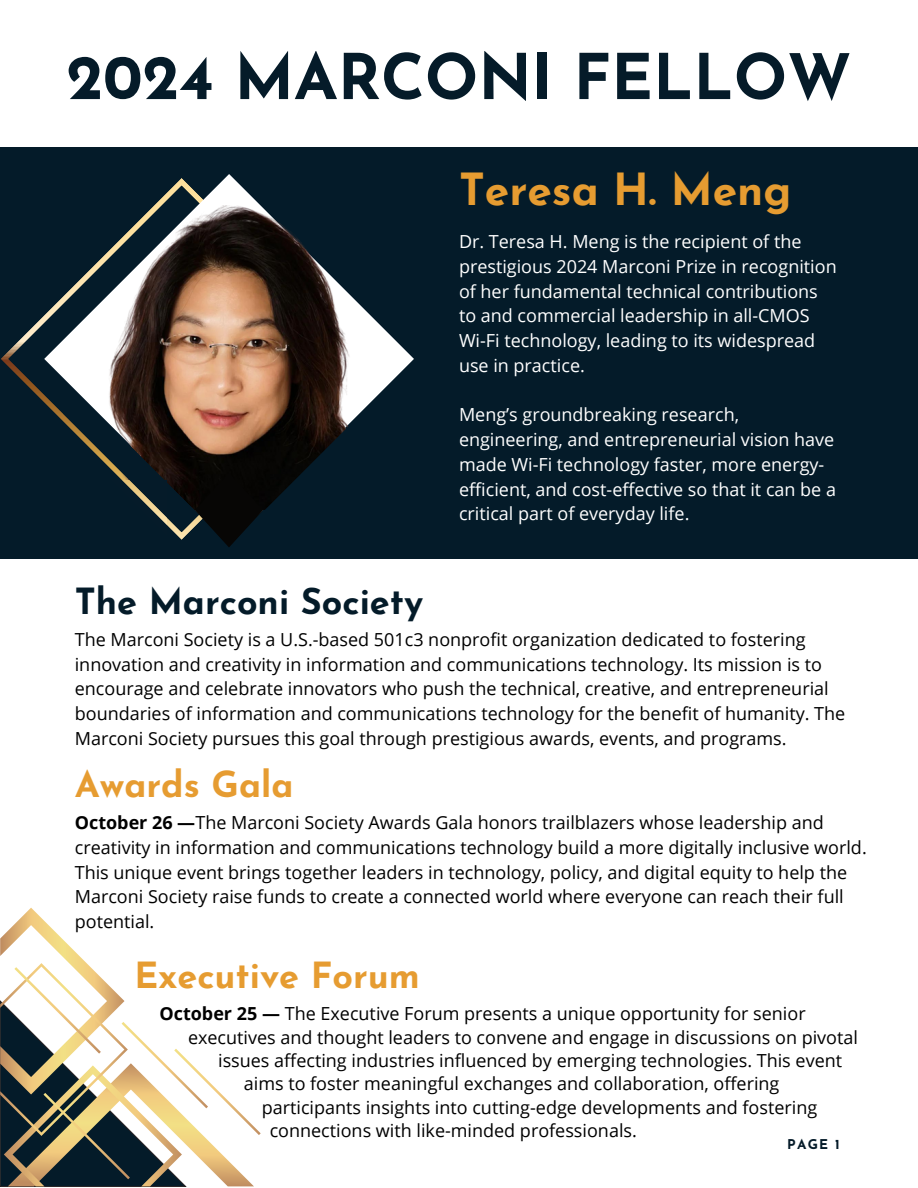
<style>
.page{position:relative;width:918px;height:1188px;background:#fff}
.page>*{position:absolute;margin:0;border:0;box-sizing:border-box;transform-origin:0 0}
.t1{font:700 62.85px "Josefin Sans";color:#051b29}
.t2{font:700 44.25px "Josefin Sans";color:#e69c31}
.t3{font:700 36px "Josefin Sans";color:#e69c31}
.t4{font:700 36px "Josefin Sans";color:#041b29}
.t5{font:18px/24.8px "Open Sans";color:#000}
.t6{font:18px/24.8px "Open Sans";color:#fff}
.t7{font:700 13.5px "Josefin Sans";color:#051b29}
.s1{font-weight:700}
</style>
<div class="page">
<div style="left:0;top:147px;width:918px;height:415px;background:#041b29"></div>
<svg style="left:0;top:908px;width:261px;height:279px"></svg>
<svg style="left:154px;top:174px;width:107px;height:32px"></svg>
<img style="left:24px;top:206px;width:390px;height:190px">
<svg style="left:0;top:396px;width:423px;height:164px"></svg>
<div style="left:0;top:481px;width:167px;height:47px;background:#041b29"></div>
<div style="left:0;top:560px;width:918px;height:43px;background:#fff"></div>
<h4 class="t1" style="left:66px;top:52px;width:787px">2024 MARCONI FELLOW</h4>
<h3 class="t4" style="left:75px;top:587px;width:350px">The Marconi Society</h3>
<p class="t2" style="left:459px;top:171px;width:334px">Teresa H. Meng</p>
<h2 class="t6" style="left:459px;top:229px;width:379px">Dr. Teresa H. Meng is the recipient of the prestigious 2024 Marconi Prize in recognition of her fundamental technical contributions to and commercial leadership in all-CMOS Wi-Fi technology, leading to its widespread use in practice.</h2>
<h4 class="t6" style="left:459px;top:402px;width:379px">Meng’s groundbreaking research, engineering, and entrepreneurial vision have made Wi-Fi technology faster, more energy&shy;efficient, and cost-effective so that it can be a critical part of everyday life.</h4>
<p class="t5" style="left:75px;top:627px;width:772px">The Marconi Society is a U.S.-based 501c3 nonprofit organization dedicated to fostering innovation and creativity in information and communications technology. Its mission is to encourage and celebrate innovators who push the technical, creative, and entrepreneurial boundaries of information and communications technology for the benefit of humanity. The Marconi Society pursues this goal through prestigious awards, events, and programs.</p>
<h4 class="t3" style="left:75px;top:770px;width:220px">Awards Gala</h4>
<h1 class="t5" style="left:75px;top:810px;width:794px"><span class="s1">October 26 —</span>The Marconi Society Awards Gala honors trailblazers whose leadership and creativity in information and communications technology build a more digitally inclusive world.<br>This unique event brings together leaders in technology, policy, and digital equity to help the Marconi Society raise funds to create a connected world where everyone can reach their full potential.</h1>
<h3 class="t3" style="left:135px;top:961px;width:287px">Executive Forum</h3>
<h4 class="t5" style="left:159px;top:1001px;width:648px"><span class="s1">October 25 —</span> The Executive Forum presents a unique opportunity for senior</h4>
<p class="t5" style="left:188px;top:1024px;width:671px">executives and thought leaders to convene and engage in discussions on pivotal</p>
<h3 class="t5" style="left:218px;top:1048px;width:626px">issues affecting industries influenced by emerging technologies. This event</h3>
<h4 class="t5" style="left:244px;top:1071px;width:537px">aims to foster meaningful exchanges and collaboration, offering</h4>
<h4 class="t5" style="left:262px;top:1094px;width:557px">participants insights into cutting-edge developments and fostering</h4>
<h4 class="t5" style="left:270px;top:1118px;width:369px">connections with like-minded professionals.</h4>
<h4 class="t7" style="left:787px;top:1139px;width:54px">PAGE 1</h4>
</div>
